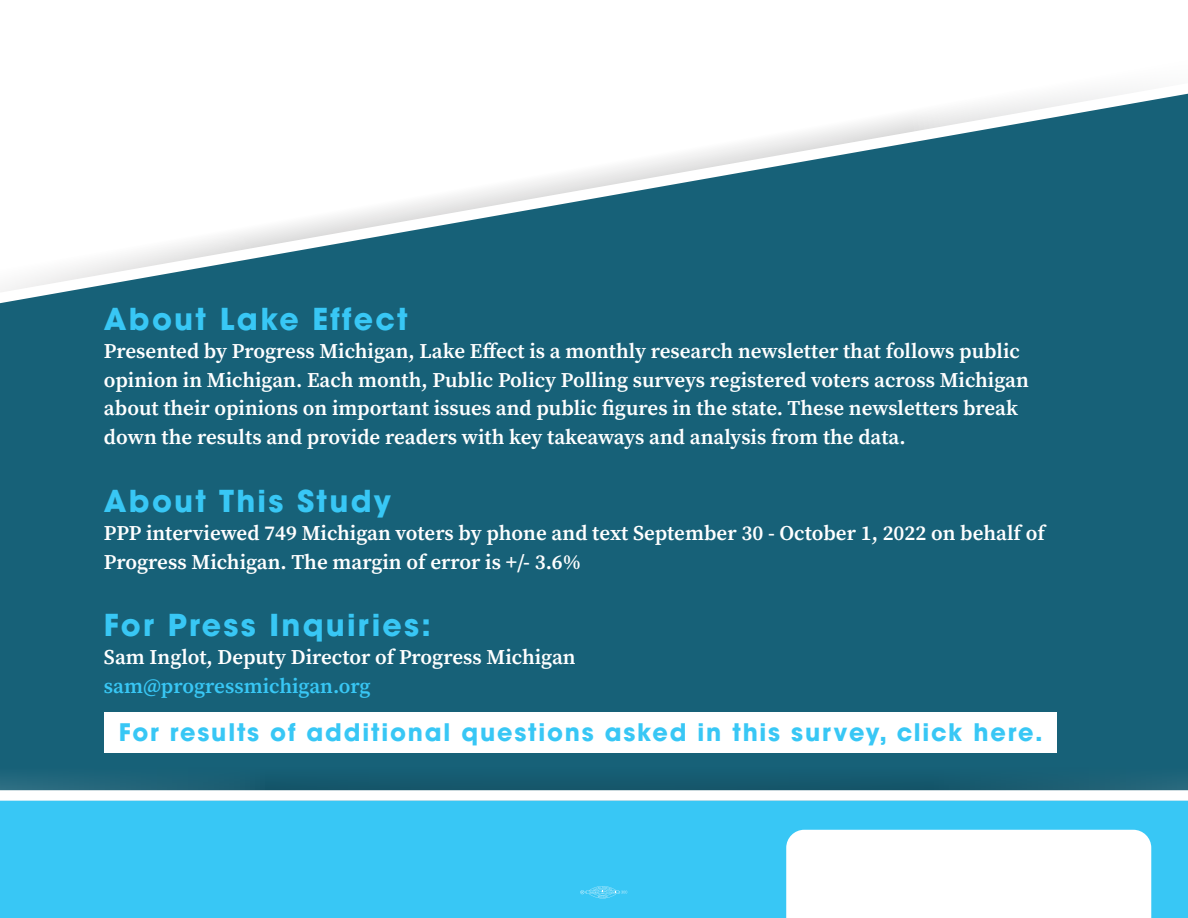
<style>
.page{position:relative;width:1188px;height:918px;background:#176178}
.page>*{position:absolute;margin:0;border:0;box-sizing:border-box;transform-origin:0 0}
.t1{font:700 30px "ITC Avant Garde Pro";letter-spacing:.075em;color:#38c7f5}
.t2{font:700 24px "ITC Avant Garde Pro";letter-spacing:.075em;color:#38c7f5}
.t3{font:21px/28.5px "Source Serif Variable";color:#fff}
.t4{font:21px "Source Serif Variable";color:#38c7f5}
</style>
<div class="page">
<div style="left:0;top:0;width:1188px;height:50px;background:#fff"></div>
<div style="left:0;top:793px;width:1188px;height:125px;background:#38c7f5"></div>
<svg style="left:580px;top:886px;width:47px;height:12px"></svg>
<div style="left:0;top:50px;width:1188px;height:17px;background:#fff"></div>
<svg style="left:0;top:67px;width:1188px;height:237px"></svg>
<div style="left:0;top:766px;width:1188px;height:34px;background:linear-gradient(to right,#1a5f75,#175c71)"></div>
<div style="left:0;top:790px;width:1188px;height:11px;background:#fff"></div>
<div style="left:786px;top:830px;width:365px;height:88px;background:#fff"></div>
<div style="left:104px;top:712px;width:953px;height:41px;background:#fff"></div>
<h1 class="t1" style="left:104px;top:299px;width:305px">About Lake Effect</h1>
<p class="t3" style="left:104px;top:337px;width:926px">Presented by Progress Michigan, Lake Effect is a monthly research newsletter that follows public opinion in Michigan. Each month, Public Policy Polling surveys registered voters across Michigan about their opinions on important issues and public figures in the state. These newsletters break down the results and provide readers with key takeaways and analysis from the data.</p>
<h1 class="t1" style="left:104px;top:480px;width:289px">About This Study</h1>
<p class="t3" style="left:104px;top:519px;width:942px">PPP interviewed 749 Michigan voters by phone and text September 30 - October 1, 2022 on behalf of<br>Progress Michigan. The margin of error is +/- 3.6%</p>
<h1 class="t1" style="left:104px;top:605px;width:328px">For Press Inquiries:</h1>
<p class="t3" style="left:104px;top:643px;width:473px">Sam Inglot, Deputy Director of Progress Michigan</p>
<p class="t4" style="left:104px;top:672px;width:268px">sam@progressmichigan.org</p>
<p class="t2" style="left:119px;top:716px;width:925px">For results of additional questions asked in this survey, click here.</p>
</div>
